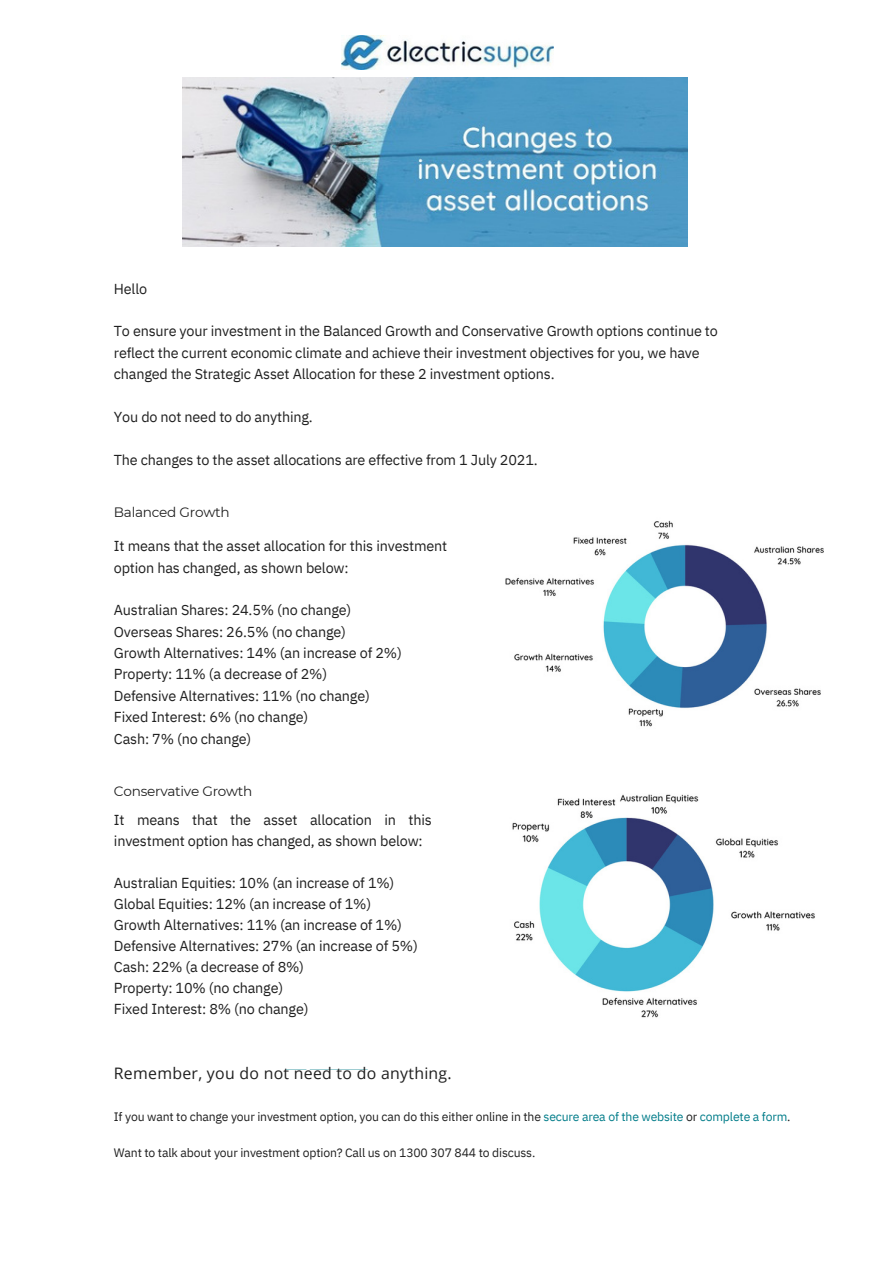
<style>
.page{position:relative;width:894px;height:1264px;background:#fff}
.page>*{position:absolute;margin:0;border:0;box-sizing:border-box;transform-origin:0 0}
.t1{font:15.9px "Open Sans";letter-spacing:.02em;color:#202020}
.t2{font:14.4px/21.3px "IBM Plex Sans";letter-spacing:-.015em;color:#202020}
.t3{font:13.65px "Montserrat";letter-spacing:-.02em;color:#202020}
.t4{font:12.15px "IBM Plex Sans";letter-spacing:-.015em;color:#202020}
.s1{color:#007c89}
</style>
<div class="page">
<img style="left:341px;top:35px;width:212px;height:35px">
<img style="left:182px;top:78px;width:505px;height:168px">
<img style="left:506px;top:520px;width:317px;height:207px">
<img style="left:512px;top:794px;width:303px;height:224px">
<h1 class="t2" style="left:114px;top:277px;width:35px">Hello</h1>
<h1 class="t2" style="left:114px;top:320px;width:605px">To ensure your investment in the Balanced Growth and Conservative Growth options continue to reflect the current economic climate and achieve their investment objectives for you, we have changed the Strategic Asset Allocation for these 2 investment options.</h1>
<p class="t2" style="left:114px;top:406px;width:200px">You do not need to do anything.</p>
<h2 class="t2" style="left:114px;top:448px;width:425px">The changes to the asset allocations are effective from 1 July 2021.</h2>
<h1 class="t3" style="left:114px;top:504px;width:117px">Balanced Growth</h1>
<h1 class="t2" style="left:114px;top:535px;width:335px">It means that the asset allocation for this investment option has changed, as shown below:</h1>
<h2 class="t2" style="left:114px;top:599px;width:289px">Australian Shares: 24.5% (no change)<br>Overseas Shares: 26.5% (no change)<br>Growth Alternatives: 14% (an increase of 2%)<br>Property: 11% (a decrease of 2%)<br>Defensive Alternatives: 11% (no change)<br>Fixed Interest: 6% (no change)<br>Cash: 7% (no change)</h2>
<h1 class="t3" style="left:114px;top:783px;width:140px">Conservative Growth</h1>
<h1 class="t2" style="left:114px;top:809px;width:319px">It means that the asset allocation in this investment option has changed, as shown below:</h1>
<h1 class="t2" style="left:114px;top:872px;width:305px">Australian Equities: 10% (an increase of 1%)<br>Global Equities: 12% (an increase of 1%)<br>Growth Alternatives: 11% (an increase of 1%)<br>Defensive Alternatives: 27% (an increase of 5%)<br>Cash: 22% (a decrease of 8%)<br>Property: 10% (no change)<br>Fixed Interest: 8% (no change)</h1>
<p class="t1" style="left:114px;top:1061px;width:339px">Remember, you do not need to do anything.</p>
<h1 class="t4" style="left:114px;top:1108px;width:678px">If you want to change your investment option, you can do this either online in the <span class="s1">secure area of the website</span> or <span class="s1">complete a form</span>.</h1>
<p class="t4" style="left:114px;top:1144px;width:423px">Want to talk about your investment option? Call us on 1300 307 844 to discuss.</p>
</div>
